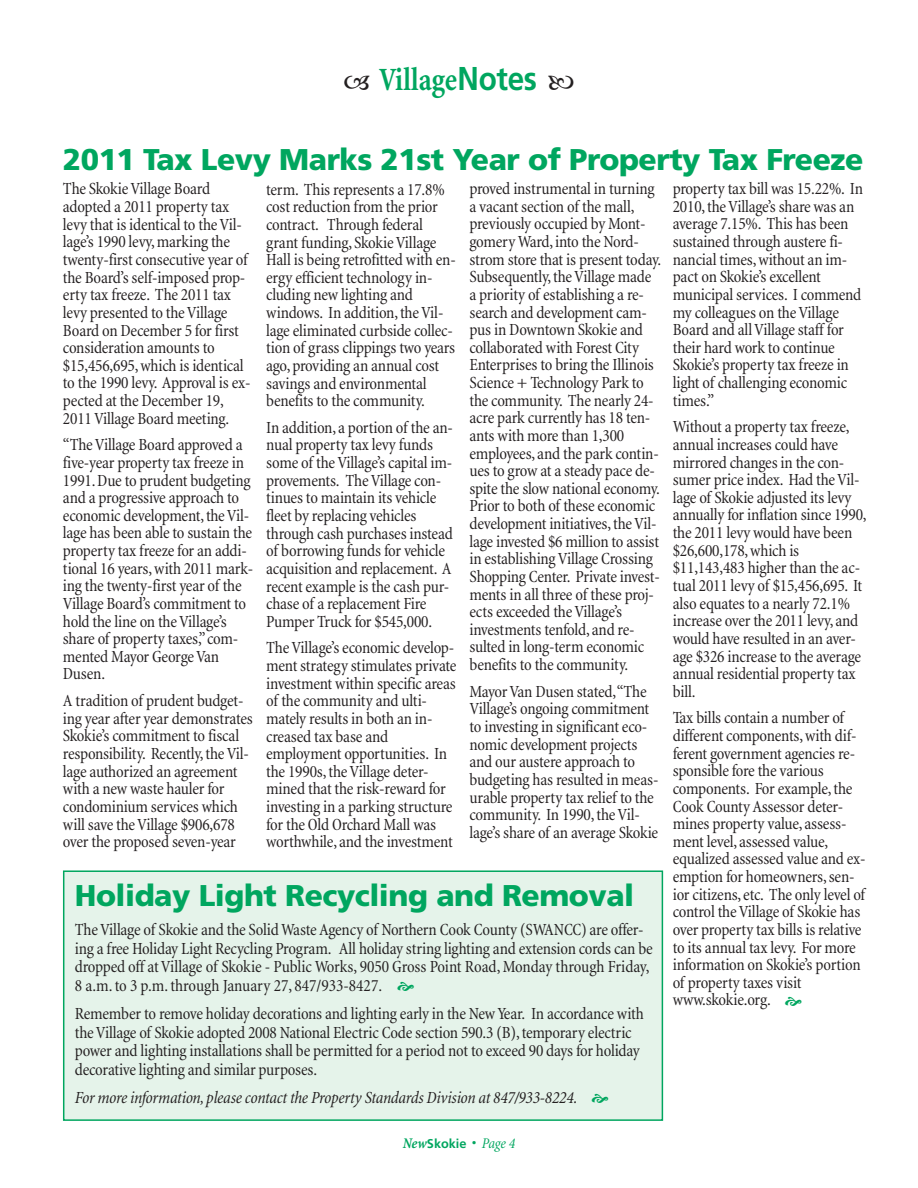
<style>
.page{position:relative;width:918px;height:1188px;background:#fff}
.page>*{position:absolute;margin:0;border:0;box-sizing:border-box;transform-origin:0 0}
.t1{font:700 condensed 33px "Minion";letter-spacing:-.005em;color:#00a65f;scale:.9 1}
.t2{font:900 30px "Frutiger";letter-spacing:-.015em;color:#00a65f}
.t3{font:condensed 17.25px/17.7px "Minion";letter-spacing:-.015em;color:#231f20}
.t4{font:italic condensed 17.25px "Minion";letter-spacing:-.015em;color:#231f20}
.t5{font:700 12.75px "Frutiger";color:#00a65f}
.s1{font-family:"Frutiger";font-stretch:normal}
.s2{font-family:"Minion";font-style:italic;font-stretch:condensed;font-size:15px}
.s3{font-family:"Helvetica";font-weight:400;font-size:15px}
.s4{font-family:"Minion";font-weight:400;font-style:italic;font-stretch:condensed;font-size:15px}
</style>
<div class="page">
<div style="left:64px;top:872px;width:598px;height:247px;background:#e5f3ea"></div>
<div style="left:63px;top:870px;width:600px;height:251px;border:2px solid #00a65f"></div>
<h1 class="t1" style="left:379px;top:67px;width:177px">Village<span class="s1">Notes</span></h1>
<h2 class="t2" style="left:63px;top:147px;width:802px">2011 Tax Levy Marks 21st Year of Property Tax Freeze</h2>
<p class="t3" style="left:63px;top:182px;width:189px">The Skokie Village Board adopted a 2011 property tax levy that is identical to the Vil&shy;lage’s 1990 levy, marking the twenty-first consecutive year of the Board’s self-imposed prop&shy;erty tax freeze. The 2011 tax levy presented to the Village<br>Board on December 5 for first consideration amounts to $15,456,695, which is identical to the 1990 levy. Approval is ex&shy;pected at the December 19,<br>2011 Village Board meeting.</p>
<p class="t3" style="left:63px;top:438px;width:192px">“The Village Board approved a five-year property tax freeze in<br>1991. Due to prudent budgeting and a progressive approach to economic development, the Vil&shy;lage has been able to sustain the property tax freeze for an addi&shy;tional 16 years, with 2011 mark&shy;ing the twenty-first year of the<br>Village Board’s commitment to hold the line on the Village’s share of property taxes,” com&shy;mented Mayor George Van<br>Dusen.</p>
<p class="t3" style="left:63px;top:693px;width:191px">A tradition of prudent budget&shy;ing year after year demonstrates<br>Skokie’s commitment to fiscal responsibility. Recently, the Vil&shy;lage authorized an agreement with a new waste hauler for condominium services which will save the Village $906,678 over the proposed seven-year</p>
<p class="t3" style="left:470px;top:181px;width:193px">proved instrumental in turning a vacant section of the mall, previously occupied by Mont&shy;gomery Ward, into the Nord&shy;strom store that is present today.<br>Subsequently, the Village made a priority of establishing a re&shy;search and development cam&shy;pus in Downtown Skokie and collaborated with Forest City<br>Enterprises to bring the Illinois<br>Science + Technology Park to the community. The nearly 24- acre park currently has 18 ten&shy;ants with more than 1,300 employees, and the park contin&shy;ues to grow at a steady pace de&shy;spite the slow national economy.<br>Prior to both of these economic development initiatives, the Vil&shy;lage invested $6 million to assist in establishing Village Crossing<br>Shopping Center. Private invest&shy;ments in all three of these proj&shy;ects exceeded the Village’s investments tenfold, and re&shy;sulted in long-term economic benefits to the community.</p>
<p class="t3" style="left:470px;top:684px;width:191px">Mayor Van Dusen stated, “The<br>Village’s ongoing commitment to investing in significant eco&shy;nomic development projects and our austere approach to budgeting has resulted in meas&shy;urable property tax relief to the community. In 1990, the Vil&shy;lage’s share of an average Skokie</p>
<p class="t3" style="left:673px;top:181px;width:192px">property tax bill was 15.22%. In<br>2010, the Village’s share was an average 7.15%. This has been sustained through austere fi&shy;nancial times, without an im&shy;pact on Skokie’s excellent municipal services. I commend my colleagues on the Village<br>Board and all Village staff for their hard work to continue<br>Skokie’s property tax freeze in light of challenging economic times.”</p>
<p class="t3" style="left:673px;top:420px;width:195px">Without a property tax freeze, annual increases could have mirrored changes in the con&shy;sumer price index. Had the Vil&shy;lage of Skokie adjusted its levy annually for inflation since 1990, the 2011 levy would have been $26,600,178, which is $11,143,483 higher than the ac&shy;tual 2011 levy of $15,456,695. It also equates to a nearly 72.1% increase over the 2011 levy, and would have resulted in an aver&shy;age $326 increase to the average annual residential property tax bill.</p>
<p class="t3" style="left:673px;top:711px;width:195px">Tax bills contain a number of different components, with dif&shy;ferent government agencies re&shy;sponsible fore the various components. For example, the<br>Cook County Assessor deter&shy;mines property value, assess&shy;ment level, assessed value, equalized assessed value and ex&shy;emption for homeowners, sen&shy;ior citizens, etc. The only level of control the Village of Skokie has over property tax bills is relative to its annual tax levy. For more information on Skokie’s portion of property taxes visit www.skokie.org.</p>
<p class="t3" style="left:266px;top:182px;width:191px">term. This represents a 17.8% cost reduction from the prior contract. Through federal grant funding, Skokie Village<br>Hall is being retrofitted with en&shy;ergy efficient technology in&shy;cluding new lighting and windows. In addition, the Vil&shy;lage eliminated curbside collec&shy;tion of grass clippings two years ago, providing an annual cost savings and environmental benefits to the community.</p>
<p class="t3" style="left:266px;top:420px;width:188px">In addition, a portion of the an&shy;nual property tax levy funds some of the Village’s capital im&shy;provements. The Village con&shy;tinues to maintain its vehicle fleet by replacing vehicles through cash purchases instead of borrowing funds for vehicle acquisition and replacement. A recent example is the cash pur&shy;chase of a replacement Fire<br>Pumper Truck for $545,000.</p>
<p class="t3" style="left:266px;top:641px;width:192px">The Village’s economic develop&shy;ment strategy stimulates private investment within specific areas of the community and ulti&shy;mately results in both an in&shy;creased tax base and employment opportunities. In the 1990s, the Village deter&shy;mined that the risk-reward for investing in a parking structure for the Old Orchard Mall was worthwhile, and the investment</p>
<h2 class="t2" style="left:75px;top:883px;width:561px">Holiday Light Recycling and Removal</h2>
<p class="t3" style="left:75px;top:921px;width:580px;line-height:18.8px">The Village of Skokie and the Solid Waste Agency of Northern Cook County (SWANCC) are offer&shy;ing a free Holiday Light Recycling Program. All holiday string lighting and extension cords can be dropped off at Village of Skokie - Public Works, 9050 Gross Point Road, Monday through Friday, 8 a.m. to 3 p.m. through January 27, 847/933-8427.</p>
<p class="t3" style="left:75px;top:1005px;width:570px;line-height:18.8px">Remember to remove holiday decorations and lighting early in the New Year. In accordance with the Village of Skokie adopted 2008 National Electric Code section 590.3 (B), temporary electric power and lighting installations shall be permitted for a period not to exceed 90 days for holiday decorative lighting and similar purposes.</p>
<p class="t4" style="left:75px;top:1091px;width:504px">For more information, please contact the Property Standards Division at 847/933-8224.</p>
<p class="t5" style="left:403px;top:1139px;width:114px"><span class="s2">New</span>Skokie <span class="s3">•</span> <span class="s4">Page 4</span></p>
</div>
